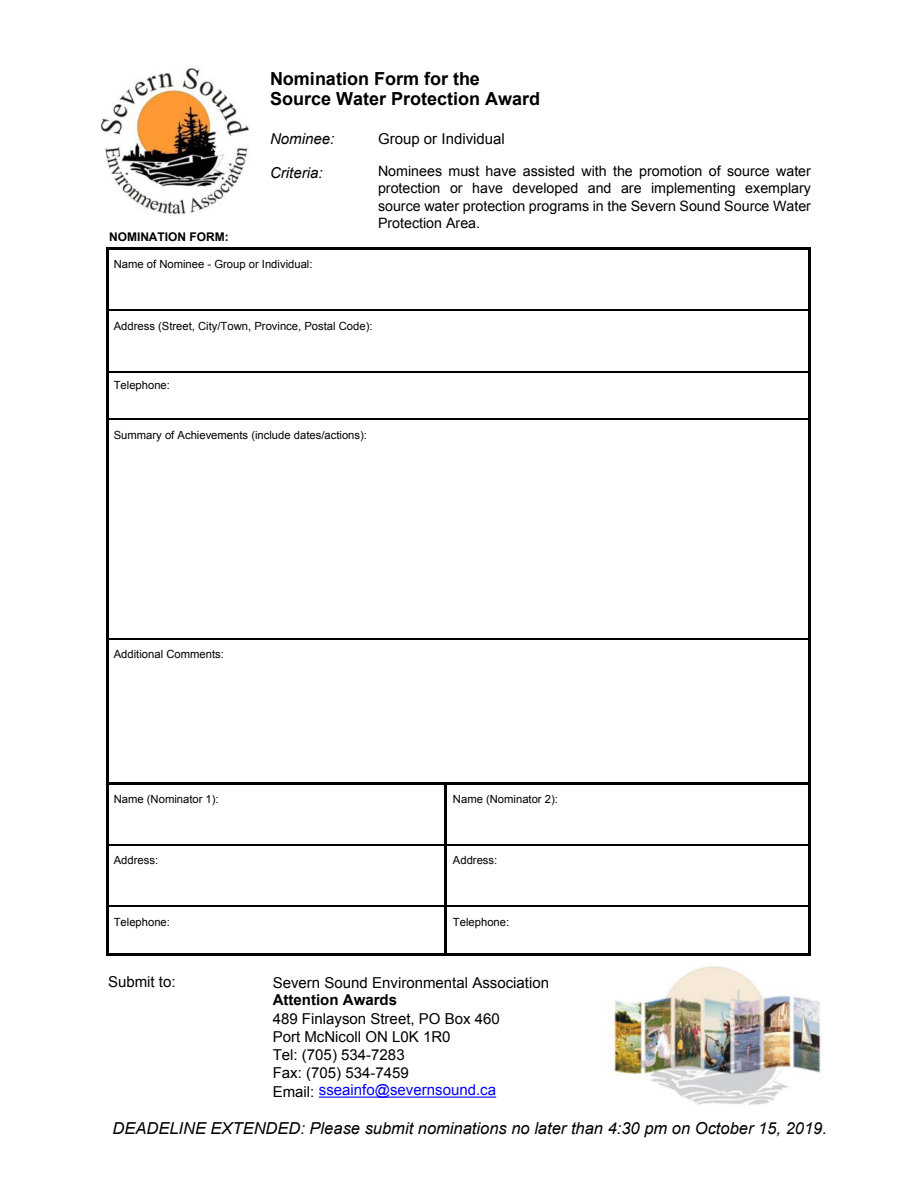
<style>
.page{position:relative;width:918px;height:1188px;background:#fff}
.page>*{position:absolute;margin:0;border:0;box-sizing:border-box;transform-origin:0 0}
.t1{font:700 18px/20.7px "Arial";color:#000}
.t2{font:italic 16.5px "Arial";color:#000}
.t3{font:15px/17.9px "Arial";color:#000}
.t4{font:italic 15px "Arial";color:#000}
.t5{font:700 15px "Arial";color:#000}
.t6{font:14.25px/17.1px "Arial";color:#000;text-align:justify}
.t7{font:700 12px "Arial";color:#000}
.t8{font:11.25px "Arial";color:#000}
.s1{color:#00f}
.s2{font-style:inherit}
</style>
<div class="page">
<img style="left:100px;top:68px;width:150px;height:147px">
<img style="left:613px;top:966px;width:208px;height:139px">
<hr style="left:107px;top:247px;width:704px;height:3px;background:#000">
<hr style="left:107px;top:250px;width:2px;height:60px;background:#000">
<hr style="left:809px;top:250px;width:2px;height:60px;background:#000">
<hr style="left:109px;top:310px;width:700px;height:1px;background:#000">
<hr style="left:107px;top:311px;width:2px;height:60px;background:#000">
<hr style="left:809px;top:311px;width:2px;height:60px;background:#000">
<hr style="left:109px;top:371px;width:700px;height:1px;background:#000">
<hr style="left:107px;top:372px;width:2px;height:47px;background:#000">
<hr style="left:809px;top:372px;width:2px;height:47px;background:#000">
<hr style="left:109px;top:419px;width:700px;height:1px;background:#000">
<hr style="left:107px;top:420px;width:2px;height:60px;background:#000">
<hr style="left:809px;top:420px;width:2px;height:60px;background:#000">
<hr style="left:107px;top:482px;width:2px;height:156px;background:#000">
<hr style="left:809px;top:482px;width:2px;height:156px;background:#000">
<hr style="left:109px;top:638px;width:700px;height:1px;background:#000">
<hr style="left:107px;top:640px;width:2px;height:142px;background:#000">
<hr style="left:809px;top:640px;width:2px;height:142px;background:#000">
<hr style="left:107px;top:782px;width:704px;height:2px;background:#000">
<hr style="left:107px;top:784px;width:2px;height:60px;background:#000">
<hr style="left:444px;top:784px;width:3px;height:60px;background:#000">
<hr style="left:809px;top:784px;width:2px;height:60px;background:#000">
<hr style="left:109px;top:844px;width:335px;height:2px;background:#000">
<hr style="left:447px;top:844px;width:362px;height:2px;background:#000">
<hr style="left:107px;top:846px;width:2px;height:60px;background:#000">
<hr style="left:444px;top:846px;width:3px;height:60px;background:#000">
<hr style="left:809px;top:846px;width:2px;height:60px;background:#000">
<hr style="left:109px;top:906px;width:335px;height:1px;background:#000">
<hr style="left:447px;top:906px;width:362px;height:1px;background:#000">
<hr style="left:107px;top:907px;width:2px;height:49px;background:#000">
<hr style="left:107px;top:953px;width:337px;height:3px;background:#000">
<hr style="left:444px;top:907px;width:3px;height:49px;background:#000">
<hr style="left:447px;top:953px;width:362px;height:3px;background:#000">
<hr style="left:809px;top:907px;width:2px;height:49px;background:#000">
<hr style="left:319px;top:1097px;width:177px;height:1px;background:#00f">
<h1 class="t1" style="left:270px;top:69px;width:272px">Nomination Form for the<br>Source Water Protection Award</h1>
<h3 class="t4" style="left:270px;top:129px;width:66px">Nominee:</h3>
<h3 class="t3" style="left:378px;top:130px;width:128px">Group or Individual</h3>
<h3 class="t4" style="left:270px;top:163px;width:54px">Criteria:</h3>
<p class="t6" style="left:378px;top:163px;width:435px">Nominees must have assisted with the promotion of source water protection or have developed and are implementing exemplary source water protection programs in the Severn Sound Source Water Protection Area.</p>
<p class="t7" style="left:109px;top:229px;width:121px">NOMINATION FORM:</p>
<p class="t8" style="left:114px;top:257px;width:200px">Name of Nominee - Group or Individual:</p>
<p class="t8" style="left:114px;top:318px;width:260px">Address (Street, City/Town, Province, Postal Code):</p>
<p class="t8" style="left:114px;top:378px;width:58px">Telephone:</p>
<p class="t8" style="left:114px;top:427px;width:255px">Summary of Achievements (include dates/actions):</p>
<p class="t8" style="left:114px;top:647px;width:112px">Additional Comments:</p>
<p class="t8" style="left:114px;top:792px;width:107px">Name (Nominator 1):</p>
<p class="t8" style="left:453px;top:792px;width:107px">Name (Nominator 2):</p>
<p class="t8" style="left:114px;top:853px;width:46px">Address:</p>
<p class="t8" style="left:453px;top:853px;width:46px">Address:</p>
<p class="t8" style="left:114px;top:915px;width:58px">Telephone:</p>
<p class="t8" style="left:453px;top:915px;width:58px">Telephone:</p>
<h3 class="t3" style="left:108px;top:973px;width:69px">Submit to:</h3>
<h3 class="t3" style="left:273px;top:974px;width:278px">Severn Sound Environmental Association</h3>
<h3 class="t3" style="left:273px;top:1010px;width:229px">489 Finlayson Street, PO Box 460<br>Port McNicoll ON L0K 1R0<br>Tel: (705) 534-7283<br>Fax: (705) 534-7459<br>Email: <span class="s1">sseainfo@severnsound.ca</span></h3>
<h3 class="t5" style="left:273px;top:990px;width:126px">Attention Awards</h3>
<h2 class="t2" style="left:113px;top:1118px;width:716px"><span class="s2">DEADELINE EXTENDED:</span> Please submit nominations no later than 4:30 pm on <span class="s2">October 15, 2019</span>.</h2>
</div>
